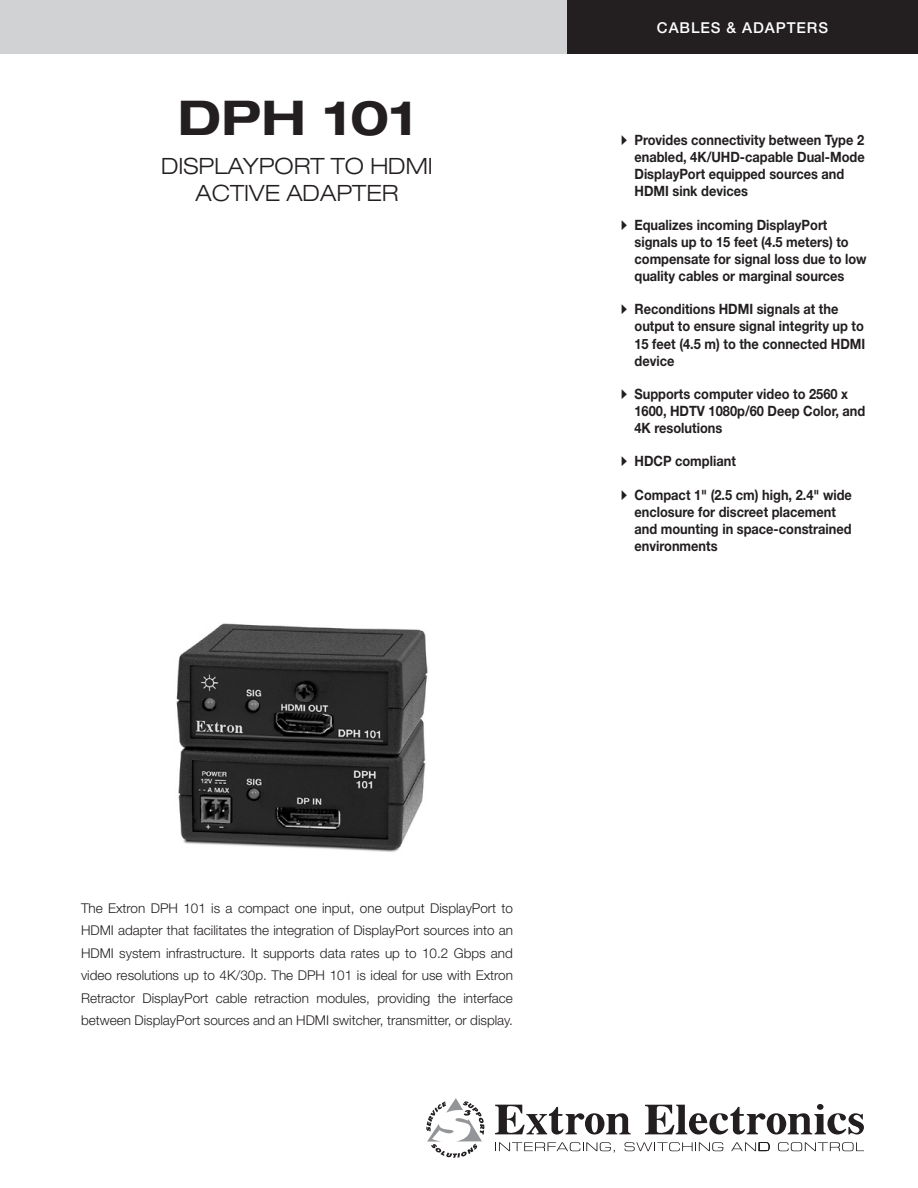
<style>
.page{position:relative;width:918px;height:1188px;background:#fff}
.page>*{position:absolute;margin:0;border:0;box-sizing:border-box;transform-origin:0 0}
.cover_product_name{font:700 expanded 48px "Helvetica Neue LT Std";color:#231f20}
.cover_product_subti{font:300 expanded 22.5px/27px "Helvetica Neue LT Std";color:#231f20;text-align:center}
.cover_category{font:500 15px "Helvetica Neue LT Std";letter-spacing:.06em;color:#fff}
.t1{font:700 14.25px/17.1px "Helvetica Neue LT Std";color:#231f20;scale:.9 1}
.cover_teaser_paragr{font:300 13.5px/22.5px "Helvetica Neue LT Std";color:#231f20;text-align:justify}
.s1{font-family:"Quick Type Pi";font-weight:400}
</style>
<div class="page">
<div style="left:0;top:0;width:581px;height:54px;background:#d1d2d4"></div>
<div style="left:567px;top:0;width:351px;height:54px;background:#231f20"></div>
<svg style="left:426px;top:1098px;width:58px;height:60px"></svg>
<svg style="left:495px;top:1105px;width:136px;height:30px"></svg>
<svg style="left:645px;top:1105px;width:219px;height:30px"></svg>
<svg style="left:495px;top:1142px;width:120px;height:11px"></svg>
<svg style="left:625px;top:1142px;width:98px;height:9px"></svg>
<svg style="left:731px;top:1142px;width:39px;height:9px"></svg>
<svg style="left:778px;top:1142px;width:86px;height:9px"></svg>
<img style="left:176px;top:623px;width:252px;height:229px">
<p class="cover_product_name" style="left:178px;top:88px;width:240px">DPH 101</p>
<p class="cover_product_subti" style="left:161px;top:153px;width:273px">DISPLAYPORT TO HDMI<br>ACTIVE ADAPTER</p>
<p class="cover_category" style="left:657px;top:19px;width:173px">CABLES &amp; ADAPTERS</p>
<p class="t1" style="left:634px;top:131px;width:257px;text-indent:-14px"><span class="s1">A</span> Provides connectivity between Type 2 enabled, 4K/UHD-capable Dual-Mode<br>DisplayPort equipped sources and<br>HDMI sink devices</p>
<p class="t1" style="left:634px;top:216px;width:259px;text-indent:-14px"><span class="s1">A</span> Equalizes incoming DisplayPort signals up to 15 feet (4.5 meters) to compensate for signal loss due to low quality cables or marginal sources</p>
<p class="t1" style="left:634px;top:300px;width:258px;text-indent:-14px"><span class="s1">A</span> Reconditions HDMI signals at the output to ensure signal integrity up to<br>15 feet (4.5 m) to the connected HDMI device</p>
<p class="t1" style="left:634px;top:385px;width:258px;text-indent:-14px"><span class="s1">A</span> Supports computer video to 2560 x<br>1600, HDTV 1080p/60 Deep Color, and<br>4K resolutions</p>
<p class="t1" style="left:621px;top:453px;width:129px"><span class="s1">A</span> HDCP compliant</p>
<p class="t1" style="left:634px;top:486px;width:243px;text-indent:-14px"><span class="s1">A</span> Compact 1" (2.5 cm) high, 2.4" wide enclosure for discreet placement and mounting in space-constrained environments</p>
<p class="cover_teaser_paragr" style="left:81px;top:896px;width:434px">The Extron DPH 101 is a compact one input, one output DisplayPort to HDMI adapter that facilitates the integration of DisplayPort sources into an HDMI system infrastructure. It supports data rates up to 10.2 Gbps and video resolutions up to 4K/30p. The DPH 101 is ideal for use with Extron Retractor DisplayPort cable retraction modules, providing the interface between DisplayPort sources and an HDMI switcher, transmitter, or display.</p>
</div>
